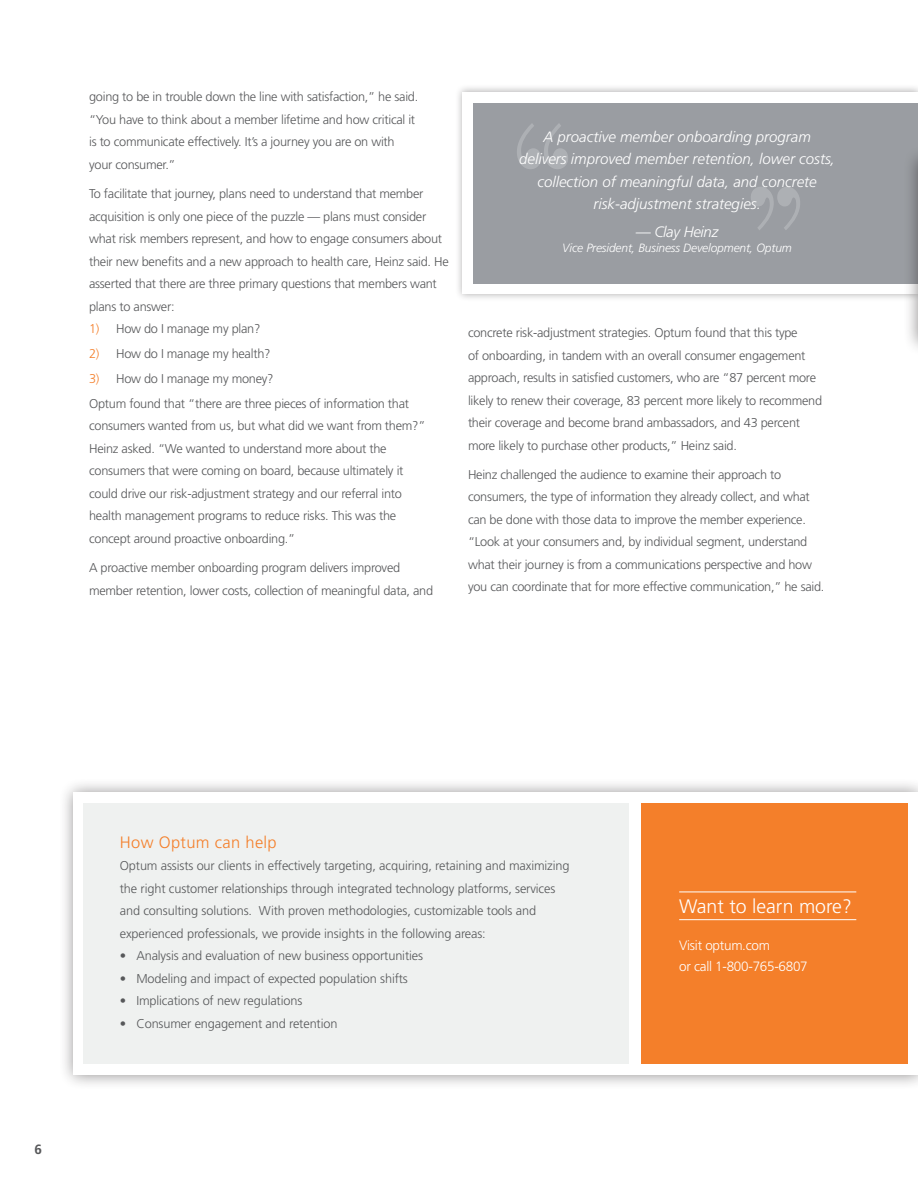
<style>
.page{position:relative;width:918px;height:1188px;background:#fff}
.page>*{position:absolute;margin:0;border:0;box-sizing:border-box;transform-origin:0 0}
.t1{font:300 19.5px "Frutiger LT Std";color:#fff}
.Sidebar_Head{font:300 16.5px "Frutiger LT Std";letter-spacing:.02em;color:#f47f2a}
.Callout-large_text{font:italic 300 15px/22.5px "Frutiger LT Std";color:#fff;text-align:center}
.Callout-large_text-2{font:italic 300 15px "Frutiger LT Std";letter-spacing:-.02em;color:#fff}
.t2{font:300 13.5px "Frutiger LT Std";letter-spacing:-.02em;color:#fff}
.t3{font:700 13.5px "Frutiger LT Std";color:#57585a}
.Body_Copy{font:300 12.75px/22.5px "Frutiger LT Std";letter-spacing:-.02em;color:#57585a}
.Callout-large_text-3{font:italic 300 12px "Frutiger LT Std";letter-spacing:-.01em;color:#fff}
.s1{color:#f47f2a}
</style>
<div class="page">
<div style="left:58px;top:777px;width:860px;height:314px;background:#231f20;opacity:.5"></div>
<div style="left:74px;top:793px;width:844px;height:282px;background:#fff"></div>
<div style="left:84px;top:804px;width:545px;height:260px;background:#eff1f0"></div>
<div style="left:642px;top:804px;width:266px;height:260px;background:#f47f2a"></div>
<hr style="left:679px;top:892px;width:177px;height:1px;background:#fff">
<hr style="left:679px;top:919px;width:177px;height:1px;background:#fff">
<div style="left:455px;top:84px;width:463px;height:218px;background:#231f20;opacity:.35"></div>
<div style="left:463px;top:92px;width:455px;height:202px;background:#fff"></div>
<div style="left:473px;top:103px;width:445px;height:181px;background:#9a9da2"></div>
<svg style="left:517px;top:124px;width:51px;height:45px"></svg>
<svg style="left:751px;top:187px;width:49px;height:43px"></svg>
<div style="left:903px;top:144px;width:15px;height:212px;background:#231f20;opacity:.5"></div>
<svg style="left:917px;top:160px;width:1px;height:181px"></svg>
<p class="Body_Copy" style="left:89px;top:86px;width:331px">going to be in trouble down the line with satisfaction,” he said. “You have to think about a member lifetime and how critical it is to communicate effectively. It’s a journey you are on with your consumer.”</p>
<p class="Body_Copy" style="left:89px;top:183px;width:361px">To facilitate that journey, plans need to understand that member acquisition is only one piece of the puzzle — plans must consider what risk members represent, and how to engage consumers about their new benefits and a new approach to health care, Heinz said. He asserted that there are three primary questions that members want plans to answer:</p>
<p class="Body_Copy" style="left:89px;top:318px;width:173px"><span class="s1">1)</span> How do I manage my plan?</p>
<p class="Body_Copy" style="left:89px;top:343px;width:183px"><span class="s1">2)</span> How do I manage my health?</p>
<p class="Body_Copy" style="left:89px;top:368px;width:186px"><span class="s1">3)</span> How do I manage my money?</p>
<p class="Body_Copy" style="left:89px;top:392px;width:338px">Optum found that “there are three pieces of information that consumers wanted from us, but what did we want from them?” Heinz asked. “We wanted to understand more about the consumers that were coming on board, because ultimately it could drive our risk-adjustment strategy and our referral into health management programs to reduce risks. This was the concept around proactive onboarding.”</p>
<p class="Body_Copy" style="left:89px;top:557px;width:346px">A proactive member onboarding program delivers improved member retention, lower costs, collection of meaningful data, and</p>
<p class="Callout-large_text" style="left:519px;top:125px;width:317px">A proactive member onboarding program delivers improved member retention, lower costs, collection of meaningful data, and concrete risk-adjustment strategies.</p>
<p class="Callout-large_text-2" style="left:636px;top:224px;width:84px">— Clay Heinz</p>
<p class="Callout-large_text-3" style="left:562px;top:241px;width:231px">Vice President, Business Development, Optum</p>
<p class="Body_Copy" style="left:468px;top:322px;width:356px">concrete risk-adjustment strategies. Optum found that this type<br>of onboarding, in tandem with an overall consumer engagement approach, results in satisfied customers, who are “87 percent more likely to renew their coverage, 83 percent more likely to recommend their coverage and become brand ambassadors, and 43 percent more likely to purchase other products,” Heinz said.</p>
<p class="Body_Copy" style="left:468px;top:463px;width:358px">Heinz challenged the audience to examine their approach to consumers, the type of information they already collect, and what can be done with those data to improve the member experience. “Look at your consumers and, by individual segment, understand what their journey is from a communications perspective and how you can coordinate that for more effective communication,” he said.</p>
<p class="t3" style="left:34px;top:1141px;width:9px">6</p>
<p class="Sidebar_Head" style="left:120px;top:833px;width:158px">How Optum can help</p>
<p class="Body_Copy" style="left:120px;top:855px;width:451px">Optum assists our clients in effectively targeting, acquiring, retaining and maximizing the right customer relationships through integrated technology platforms, services and consulting solutions. With proven methodologies, customizable tools and experienced professionals, we provide insights in the following areas:</p>
<p class="Body_Copy" style="left:120px;top:945px;width:305px">• Analysis and evaluation of new business opportunities</p>
<p class="Body_Copy" style="left:120px;top:967px;width:290px">• Modeling and impact of expected population shifts</p>
<p class="Body_Copy" style="left:120px;top:990px;width:184px">• Implications of new regulations</p>
<p class="Body_Copy" style="left:120px;top:1012px;width:219px">• Consumer engagement and retention</p>
<p class="t1" style="left:679px;top:895px;width:174px">Want to learn more?</p>
<p class="t2" style="left:679px;top:938px;width:92px">Visit optum.com</p>
<p class="t2" style="left:679px;top:959px;width:130px">or call 1-800-765-6807</p>
</div>
